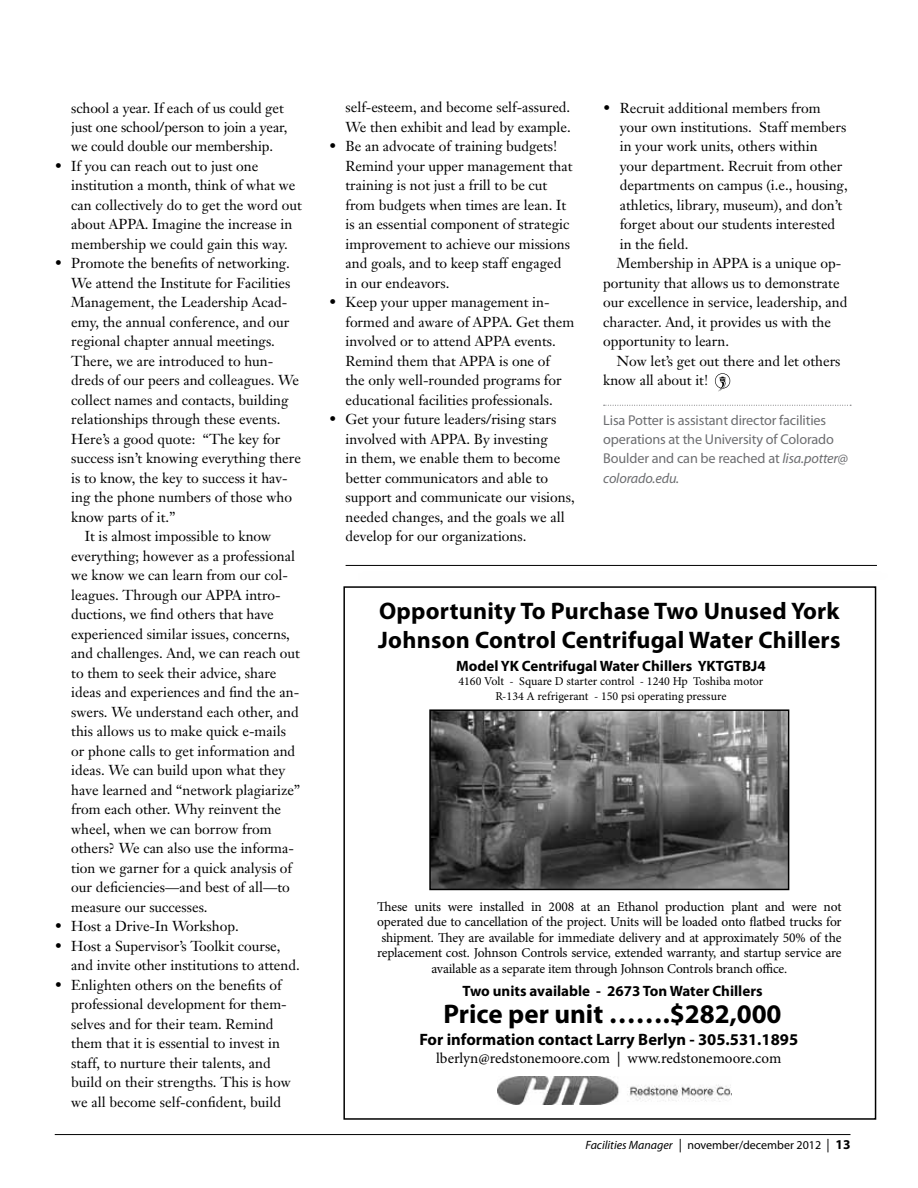
<style>
.page{position:relative;width:918px;height:1188px;background:#fff}
.page>*{position:absolute;margin:0;border:0;box-sizing:border-box;transform-origin:0 0}
.t1{font:700 27px "Myriad Pro";color:#000}
.t2{font:700 24px/28.8px "Myriad Pro";letter-spacing:.01em;color:#000}
.t3{font:700 16.5px "Myriad Pro";color:#000}
.t4{font:700 15px "Myriad Pro";color:#000}
.t5{font:15px "Minion Pro";letter-spacing:-.005em;color:#000}
.t6{font:14.25px/19.5px "Janson Text";color:#000}
.t7{font:14.25px/19.5px "Myriad Pro";letter-spacing:-.01em;color:#6d6e71}
.t8{font:13.5px/15.5px "Minion Pro";letter-spacing:-.015em;color:#000;text-align:center}
.t9{font:12px/14.4px "Minion Pro";color:#000;text-align:center}
.t10{font:12px "Myriad Pro";color:#000}
.s1{font-style:italic}
.s2{font-size:13.5px}
.s3{font-weight:700;font-size:13.5px}
</style>
<div class="page">
<hr style="left:55px;top:1134px;width:795px;height:1px;background:#000">
<svg style="left:604px;top:405px;width:247px;height:1px"></svg>
<svg style="left:715px;top:373px;width:15px;height:18px"></svg>
<img style="left:432px;top:712px;width:354px;height:175px">
<div style="left:429px;top:709px;width:360px;height:181px;border:2px solid #000"></div>
<img style="left:498px;top:1076px;width:233px;height:29px">
<div style="left:343px;top:586px;width:533px;height:534px;border:2px solid #000"></div>
<hr style="left:346px;top:565px;width:531px;height:1px;background:#000">
<p class="t6" style="left:71px;top:98px;width:218px">school a year. If each of us could get just one school/person to join a year, we could double our membership.</p>
<p class="t6" style="left:71px;top:156px;width:232px;text-indent:-17px">• If you can reach out to just one institution a month, think of what we can collectively do to get the word out about APPA. Imagine the increase in membership we could gain this way.</p>
<p class="t6" style="left:55px;top:254px;width:237px">• Promote the benefits of networking.</p>
<p class="t6" style="left:71px;top:273px;width:221px">We attend the Institute for Facilities</p>
<p class="t6" style="left:71px;top:293px;width:218px">Management, the Leadership Acad-</p>
<p class="t6" style="left:71px;top:312px;width:220px">emy, the annual conference, and our</p>
<p class="t6" style="left:71px;top:332px;width:205px">regional chapter annual meetings.</p>
<p class="t6" style="left:71px;top:351px;width:204px">There, we are introduced to hun-</p>
<p class="t6" style="left:71px;top:371px;width:229px">dreds of our peers and colleagues. We</p>
<p class="t6" style="left:71px;top:390px;width:219px">collect names and contacts, building</p>
<p class="t6" style="left:71px;top:410px;width:211px">relationships through these events.</p>
<p class="t6" style="left:71px;top:429px;width:211px">Here’s a good quote: “The key for</p>
<p class="t6" style="left:71px;top:449px;width:231px">success isn’t knowing everything there</p>
<p class="t6" style="left:71px;top:468px;width:218px">is to know, the key to success it hav-</p>
<p class="t6" style="left:71px;top:488px;width:222px">ing the phone numbers of those who</p>
<p class="t6" style="left:71px;top:507px;width:106px">know parts of it.”</p>
<p class="t6" style="left:85px;top:527px;width:188px">It is almost impossible to know</p>
<p class="t6" style="left:71px;top:546px;width:225px">everything; however as a professional</p>
<p class="t6" style="left:71px;top:566px;width:218px">we know we can learn from our col-</p>
<p class="t6" style="left:71px;top:585px;width:211px">leagues. Through our APPA intro-</p>
<p class="t6" style="left:71px;top:605px;width:204px">ductions, we find others that have</p>
<p class="t6" style="left:71px;top:624px;width:220px">experienced similar issues, concerns,</p>
<p class="t6" style="left:71px;top:644px;width:230px">and challenges. And, we can reach out</p>
<p class="t6" style="left:71px;top:663px;width:207px">to them to seek their advice, share</p>
<p class="t6" style="left:71px;top:683px;width:229px">ideas and experiences and find the an-</p>
<p class="t6" style="left:71px;top:702px;width:229px">swers. We understand each other, and</p>
<p class="t6" style="left:71px;top:722px;width:216px">this allows us to make quick e-mails</p>
<p class="t6" style="left:71px;top:741px;width:226px">or phone calls to get information and</p>
<p class="t6" style="left:71px;top:760px;width:216px">ideas. We can build upon what they</p>
<p class="t6" style="left:71px;top:780px;width:231px">have learned and “network plagiarize”</p>
<p class="t6" style="left:71px;top:799px;width:211px">from each other. Why reinvent the</p>
<p class="t6" style="left:71px;top:819px;width:202px">wheel, when we can borrow from</p>
<p class="t6" style="left:71px;top:838px;width:224px">others? We can also use the informa-</p>
<p class="t6" style="left:71px;top:858px;width:222px">tion we garner for a quick analysis of</p>
<p class="t6" style="left:71px;top:877px;width:220px">our deficiencies—and best of all—to</p>
<p class="t6" style="left:71px;top:897px;width:138px">measure our successes.</p>
<p class="t6" style="left:55px;top:916px;width:186px">• Host a Drive-In Workshop.</p>
<p class="t6" style="left:71px;top:936px;width:230px;text-indent:-17px">• Host a Supervisor’s Toolkit course, and invite other institutions to attend.</p>
<p class="t6" style="left:71px;top:975px;width:221px;text-indent:-17px">• Enlighten others on the benefits of professional development for them&shy;selves and for their team. Remind them that it is essential to invest in staff, to nurture their talents, and build on their strengths. This is how we all become self-confident, build</p>
<p class="t6" style="left:346px;top:97px;width:227px">self-esteem, and become self-assured.<br>We then exhibit and lead by example.</p>
<p class="t6" style="left:346px;top:136px;width:228px;text-indent:-17px">• Be an advocate of training budgets!<br>Remind your upper management that training is not just a frill to be cut from budgets when times are lean. It is an essential component of strategic improvement to achieve our missions and goals, and to keep staff engaged in our endeavors.</p>
<p class="t6" style="left:346px;top:292px;width:230px;text-indent:-17px">• Keep your upper management in&shy;formed and aware of APPA. Get them involved or to attend APPA events.<br>Remind them that APPA is one of<br>the only well-rounded programs for educational facilities professionals.</p>
<p class="t6" style="left:346px;top:409px;width:231px;text-indent:-17px">• Get your future leaders/rising stars involved with APPA. By investing<br>in them, we enable them to become better communicators and able to support and communicate our visions, needed changes, and the goals we all develop for our organizations.</p>
<p class="t6" style="left:603px;top:98px;width:219px">• Recruit additional members from</p>
<p class="t6" style="left:620px;top:117px;width:228px">your own institutions. Staff members</p>
<p class="t6" style="left:620px;top:137px;width:199px">in your work units, others within</p>
<p class="t6" style="left:620px;top:156px;width:224px">your department. Recruit from other</p>
<p class="t6" style="left:620px;top:176px;width:229px">departments on campus (i.e., housing,</p>
<p class="t6" style="left:620px;top:195px;width:224px">athletics, library, museum), and don’t</p>
<p class="t6" style="left:620px;top:215px;width:217px">forget about our students interested</p>
<p class="t6" style="left:620px;top:234px;width:70px">in the field.</p>
<p class="t6" style="left:617px;top:254px;width:226px">Membership in APPA is a unique op-</p>
<p class="t6" style="left:603px;top:273px;width:238px">portunity that allows us to demonstrate</p>
<p class="t6" style="left:603px;top:293px;width:246px">our excellence in service, leadership, and</p>
<p class="t6" style="left:603px;top:312px;width:229px">character. And, it provides us with the</p>
<p class="t6" style="left:603px;top:332px;width:127px">opportunity to learn.</p>
<p class="t6" style="left:617px;top:351px;width:225px">Now let’s get out there and let others</p>
<p class="t6" style="left:603px;top:371px;width:107px">know all about it!</p>
<p class="t7" style="left:603px;top:410px;width:247px">Lisa Potter is assistant director facilities operations at the University of Colorado Boulder and can be reached at <span class="s1">lisa.potter@ colorado.edu.</span></p>
<h2 class="t2" style="left:378px;top:596px;width:464px">Opportunity To Purchase Two Unused York<br>Johnson Control Centrifugal Water Chillers</h2>
<p class="t4" style="left:456px;top:656px;width:311px">Model YK Centrifugal Water Chillers YKTGTBJ4</p>
<p class="t9" style="left:458px;top:674px;width:306px">4160 Volt - Square D starter control - 1240 Hp Toshiba motor<br>R-134 A refrigerant - 150 psi operating pressure</p>
<p class="t8" style="left:377px;top:899px;width:466px">These units were installed in 2008 at an Ethanol production plant and were not operated due to cancellation of the project. Units will be loaded onto flatbed trucks for shipment. They are available for immediate delivery and at approximately 50% of the replacement cost. Johnson Controls service, extended warranty, and startup service are available as a separate item through Johnson Controls branch office.</p>
<p class="t4" style="left:463px;top:981px;width:302px">Two units available - 2673 Ton Water Chillers</p>
<h1 class="t1" style="left:443px;top:996px;width:340px">Price per unit …….$282,000</h1>
<p class="t3" style="left:419px;top:1029px;width:380px">For information contact Larry Berlyn - 305.531.1895</p>
<p class="t5" style="left:436px;top:1048px;width:347px">lberlyn@redstonemoore.com | www.redstonemoore.com</p>
<p class="t10" style="left:586px;top:1138px;width:266px"><span class="s1">Facilities Manager</span> <span class="s2">|</span> november/december 2012 <span class="s2">|</span> <span class="s3">13</span></p>
</div>
